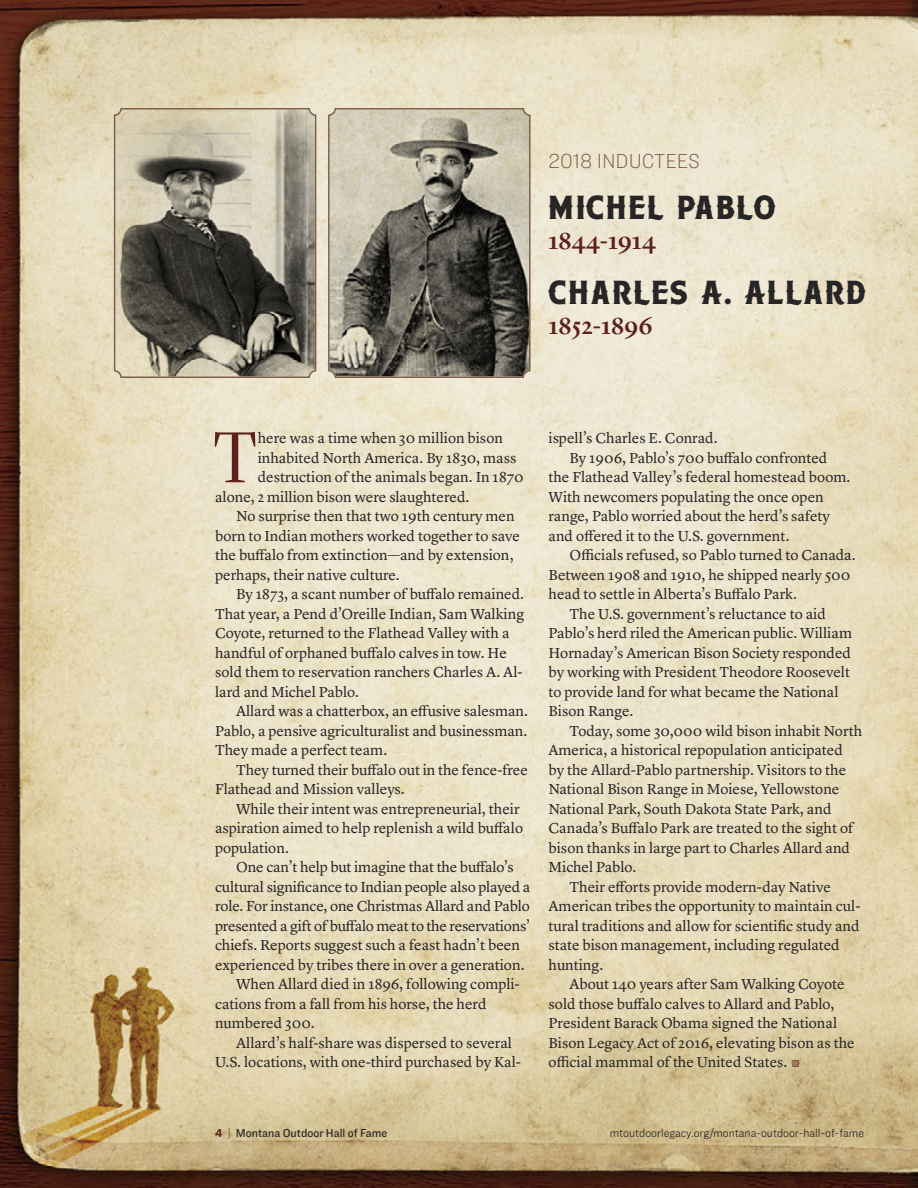
<style>
.page{position:relative;width:918px;height:1188px;background:#fff}
.page>*{position:absolute;margin:0;border:0;box-sizing:border-box;transform-origin:0 0}
.t1{font:300 75px "Lyon Display";color:#5d201e}
.t2{font:33px "LHF Hensler 2 Spurs";letter-spacing:.06em;color:#272526}
.t3{font:500 24px "Lyon Display";color:#5d201e}
.t4{font:100 21px "Ringside Narrow";color:#7d5f4c}
.t5{font:15px/19.5px "Lyon Text";color:#272526}
.t6{font:300 12px "Ringside Narrow";color:#272526}
.t7{font:500 12px "Ringside Narrow";color:#272526}
.s1{font-family:"Type Embellishments One Let Plain";font-size:13.5px;color:#5d201e}
.s2{font-weight:700;color:#5d201e}
.s3{font-weight:100;color:#5d201e}
</style>
<div class="page">
<img style="left:0;top:0;width:918px;height:1188px">
<svg style="left:114px;top:108px;width:202px;height:270px;background:#898475"></svg>
<svg style="left:328px;top:108px;width:203px;height:270px;background:#848073"></svg>
<p class="t4" style="left:549px;top:151px;width:153px">2018 INDUCTEES</p>
<p class="t2" style="left:549px;top:188px;width:228px">MICHEL PABLO</p>
<p class="t3" style="left:549px;top:223px;width:109px">1844-1914</p>
<p class="t2" style="left:549px;top:273px;width:319px">CHARLES A. ALLARD</p>
<p class="t3" style="left:549px;top:308px;width:106px">1852-1896</p>
<p class="t1" style="left:213px;top:403px;width:45px">T</p>
<p class="t5" style="left:258px;top:430px;width:247px">here was a time when 30 million bison</p>
<p class="t5" style="left:258px;top:449px;width:260px">inhabited North America. By 1830, mass</p>
<p class="t5" style="left:258px;top:469px;width:268px">destruction of the animals began. In 1870</p>
<p class="t5" style="left:215px;top:488px;width:256px">alone, 2 million bison were slaughtered.</p>
<p class="t5" style="left:215px;top:508px;width:306px;text-indent:21px">No surprise then that two 19th century men born to Indian mothers worked together to save the buffalo from extinction—and by extension, perhaps, their native culture.</p>
<p class="t5" style="left:215px;top:586px;width:311px;text-indent:21px">By 1873, a scant number of buffalo remained.<br>That year, a Pend d’Oreille Indian, Sam Walking Coyote, returned to the Flathead Valley with a handful of orphaned buffalo calves in tow. He sold them to reservation ranchers Charles A. Al&shy;lard and Michel Pablo.</p>
<p class="t5" style="left:215px;top:703px;width:314px;text-align:justify;text-indent:21px">Allard was a chatterbox, an effusive salesman.<br>Pablo, a pensive agriculturalist and businessman.<br>They made a perfect team.</p>
<p class="t5" style="left:215px;top:761px;width:314px;text-indent:21px">They turned their buffalo out in the fence-free<br>Flathead and Mission valleys.</p>
<p class="t5" style="left:215px;top:800px;width:309px;text-indent:21px">While their intent was entrepreneurial, their aspiration aimed to help replenish a wild buffalo population.</p>
<p class="t5" style="left:215px;top:859px;width:317px;text-indent:21px">One can’t help but imagine that the buffalo’s cultural significance to Indian people also played a role. For instance, one Christmas Allard and Pablo presented a gift of buffalo meat to the reservations’ chiefs. Reports suggest such a feast hadn’t been experienced by tribes there in over a generation.</p>
<p class="t5" style="left:215px;top:976px;width:306px;text-indent:21px">When Allard died in 1896, following compli&shy;cations from a fall from his horse, the herd numbered 300.</p>
<p class="t5" style="left:215px;top:1034px;width:307px;text-indent:21px">Allard’s half-share was dispersed to several<br>U.S. locations, with one-third purchased by Kal-</p>
<p class="t5" style="left:549px;top:430px;width:171px">ispell’s Charles E. Conrad.</p>
<p class="t5" style="left:549px;top:449px;width:303px;text-indent:21px">By 1906, Pablo’s 700 buffalo confronted the Flathead Valley’s federal homestead boom.<br>With newcomers populating the once open range, Pablo worried about the herd’s safety and offered it to the U.S. government.</p>
<p class="t5" style="left:549px;top:547px;width:309px;text-indent:21px">Officials refused, so Pablo turned to Canada.<br>Between 1908 and 1910, he shipped nearly 500 head to settle in Alberta’s Buffalo Park.</p>
<p class="t5" style="left:549px;top:605px;width:305px;text-indent:21px">The U.S. government’s reluctance to aid Pablo’s herd riled the American public. William Hornaday’s American Bison Society responded by working with President Theodore Roosevelt to provide land for what became the National Bison Range.</p>
<p class="t5" style="left:549px;top:722px;width:315px;text-indent:21px">Today, some 30,000 wild bison inhabit North America, a historical repopulation anticipated<br>by the Allard-Pablo partnership. Visitors to the National Bison Range in Moiese, Yellowstone National Park, South Dakota State Park, and Canada’s Buffalo Park are treated to the sight of bison thanks in large part to Charles Allard and Michel Pablo.</p>
<p class="t5" style="left:549px;top:878px;width:313px;text-indent:21px">Their efforts provide modern-day Native American tribes the opportunity to maintain cul&shy;tural traditions and allow for scientific study and state bison management, including regulated hunting.</p>
<p class="t5" style="left:549px;top:976px;width:308px;text-indent:21px">About 140 years after Sam Walking Coyote sold those buffalo calves to Allard and Pablo, President Barack Obama signed the National Bison Legacy Act of 2016, elevating bison as the official mammal of the United States. <span class="s1">#</span></p>
<p class="t7" style="left:215px;top:1126px;width:174px"><span class="s2">4</span> <span class="s3">|</span> Montana Outdoor Hall of Fame</p>
<p class="t6" style="left:610px;top:1129px;width:256px">mtoutdoorlegacy.org/montana-outdoor-hall-of-fame</p>
</div>
